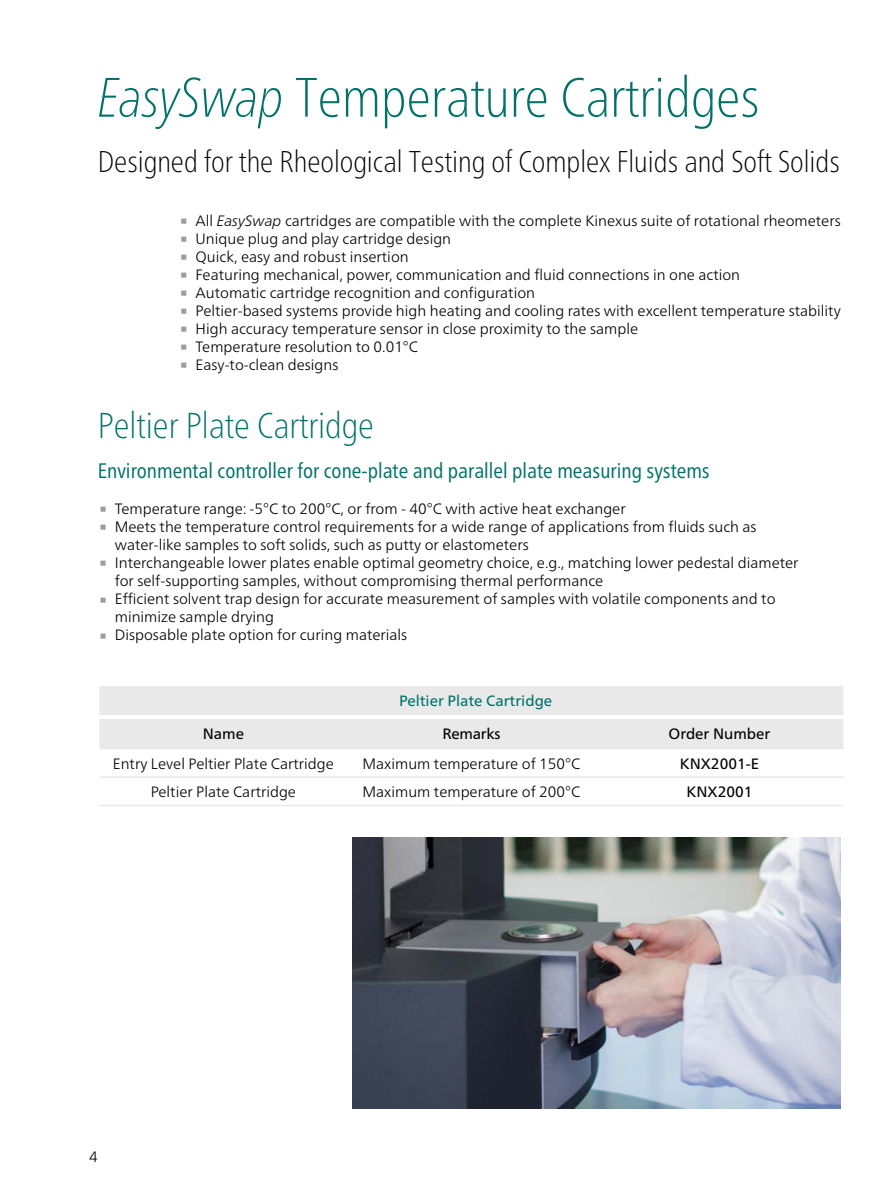
<style>
.page{position:relative;width:893px;height:1191px;background:#fff}
.page>*{position:absolute;margin:0;border:0;box-sizing:border-box;transform-origin:0 0}
.Headline_Titel_n{font:100 condensed 55.5px "Frutiger Neue LTW1 G";color:#007268}
.t1{font:45px "Frutiger Neue LTW1 G";color:#9c9c9d}
.Headline_Titel_n-2{font:100 condensed 36px "Frutiger Neue LTW1 G";color:#007268}
.Subhead_1_grün_n{font:100 condensed 30px "Frutiger Neue LTW1 G";color:#000}
.Subhead_1_grün_n-2{font:condensed 21px "Frutiger Neue LTW1 G";color:#007268}
.Tabellenkörper_n{font:300 15px/18px "Frutiger Neue LTW1 G";color:#000}
.Tabellenkörper_n-2{font:15px "Frutiger Neue LTW1 G";color:#000}
.Tabellenkopf_n{font:15px "Frutiger Neue LTW1 G";color:#007268}
.Tabellenkörper_n-3{font:15px "Frutiger Neue LTW1 G";letter-spacing:-.02em;color:#000}
.s1{font-style:italic}
</style>
<div class="page">
<img style="left:353px;top:837px;width:488px;height:271px">
<div style="left:99px;top:686px;width:744px;height:62px;background:#e9e9e9"></div>
<hr style="left:99px;top:776px;width:248px;height:2px;background:#e9e9e9">
<hr style="left:347px;top:776px;width:248px;height:2px;background:#e9e9e9">
<hr style="left:595px;top:776px;width:248px;height:2px;background:#e9e9e9">
<hr style="left:99px;top:804px;width:248px;height:2px;background:#e9e9e9">
<hr style="left:347px;top:804px;width:248px;height:2px;background:#e9e9e9">
<hr style="left:595px;top:804px;width:248px;height:2px;background:#e9e9e9">
<hr style="left:99px;top:713px;width:248px;height:2px;background:#e9e9e9">
<hr style="left:347px;top:713px;width:248px;height:2px;background:#e9e9e9">
<hr style="left:595px;top:713px;width:248px;height:2px;background:#e9e9e9">
<hr style="left:99px;top:748px;width:248px;height:1px;background:#e9e9e9">
<hr style="left:347px;top:748px;width:248px;height:1px;background:#e9e9e9">
<hr style="left:595px;top:748px;width:248px;height:1px;background:#e9e9e9">
<p class="Headline_Titel_n" style="left:98px;top:57px;width:663px"><span class="s1">EasySwap</span> Temperature Cartridges</p>
<p class="Subhead_1_grün_n" style="left:98px;top:140px;width:743px">Designed for the Rheological Testing of Complex Fluids and Soft Solids</p>
<p class="t1" style="left:179px;top:191px;width:12px">∙</p>
<p class="Tabellenkörper_n" style="left:196px;top:211px;width:647px">All <span class="s1">EasySwap</span> cartridges are compatible with the complete Kinexus suite of rotational rheometers</p>
<p class="t1" style="left:179px;top:209px;width:12px">∙</p>
<p class="Tabellenkörper_n" style="left:196px;top:229px;width:257px">Unique plug and play cartridge design</p>
<p class="t1" style="left:179px;top:227px;width:12px">∙</p>
<p class="Tabellenkörper_n" style="left:196px;top:247px;width:215px">Quick, easy and robust insertion</p>
<p class="t1" style="left:179px;top:245px;width:12px">∙</p>
<p class="Tabellenkörper_n" style="left:196px;top:265px;width:546px">Featuring mechanical, power, communication and fluid connections in one action</p>
<p class="t1" style="left:179px;top:263px;width:12px">∙</p>
<p class="Tabellenkörper_n" style="left:196px;top:283px;width:341px">Automatic cartridge recognition and configuration</p>
<p class="t1" style="left:179px;top:281px;width:12px">∙</p>
<p class="Tabellenkörper_n" style="left:196px;top:301px;width:647px">Peltier-based systems provide high heating and cooling rates with excellent temperature stability</p>
<p class="t1" style="left:179px;top:299px;width:12px">∙</p>
<p class="Tabellenkörper_n" style="left:196px;top:319px;width:444px">High accuracy temperature sensor in close proximity to the sample</p>
<p class="t1" style="left:179px;top:317px;width:12px">∙</p>
<p class="Tabellenkörper_n" style="left:196px;top:337px;width:224px">Temperature resolution to 0.01°C</p>
<p class="t1" style="left:179px;top:335px;width:12px">∙</p>
<p class="Tabellenkörper_n" style="left:196px;top:355px;width:144px">Easy-to-clean designs</p>
<p class="Headline_Titel_n-2" style="left:98px;top:399px;width:278px">Peltier Plate Cartridge</p>
<p class="Subhead_1_grün_n-2" style="left:98px;top:455px;width:613px">Environmental controller for cone-plate and parallel plate measuring systems</p>
<p class="t1" style="left:98px;top:479px;width:12px">∙</p>
<p class="Tabellenkörper_n" style="left:115px;top:499px;width:512px">Temperature range: -5°C to 200°C, or from - 40°C with active heat exchanger</p>
<p class="t1" style="left:98px;top:497px;width:12px">∙</p>
<p class="Tabellenkörper_n" style="left:115px;top:517px;width:643px">Meets the temperature control requirements for a wide range of applications from fluids such as water-like samples to soft solids, such as putty or elastometers</p>
<p class="t1" style="left:98px;top:533px;width:12px">∙</p>
<p class="Tabellenkörper_n" style="left:115px;top:553px;width:685px">Interchangeable lower plates enable optimal geometry choice, e.g., matching lower pedestal diameter for self-supporting samples, without compromising thermal performance</p>
<p class="t1" style="left:98px;top:569px;width:12px">∙</p>
<p class="Tabellenkörper_n" style="left:115px;top:589px;width:662px">Efficient solvent trap design for accurate measurement of samples with volatile components and to minimize sample drying</p>
<p class="t1" style="left:98px;top:605px;width:12px">∙</p>
<p class="Tabellenkörper_n" style="left:115px;top:625px;width:294px">Disposable plate option for curing materials</p>
<p class="Tabellenkopf_n" style="left:399px;top:692px;width:155px">Peltier Plate Cartridge</p>
<p class="Tabellenkörper_n-2" style="left:203px;top:725px;width:43px">Name</p>
<p class="Tabellenkörper_n-3" style="left:442px;top:725px;width:59px">Remarks</p>
<p class="Tabellenkörper_n-2" style="left:668px;top:725px;width:103px">Order Number</p>
<p class="Tabellenkörper_n" style="left:113px;top:754px;width:223px">Entry Level Peltier Plate Cartridge</p>
<p class="Tabellenkörper_n" style="left:362px;top:754px;width:219px">Maximum temperature of 150°C</p>
<p class="Tabellenkörper_n-2" style="left:680px;top:754px;width:81px">KNX2001-E</p>
<p class="Tabellenkörper_n" style="left:151px;top:782px;width:147px">Peltier Plate Cartridge</p>
<p class="Tabellenkörper_n" style="left:362px;top:782px;width:219px">Maximum temperature of 200°C</p>
<p class="Tabellenkörper_n-2" style="left:686px;top:783px;width:68px">KNX2001</p>
<p class="Tabellenkörper_n" style="left:89px;top:1147px;width:10px">4</p>
</div>
